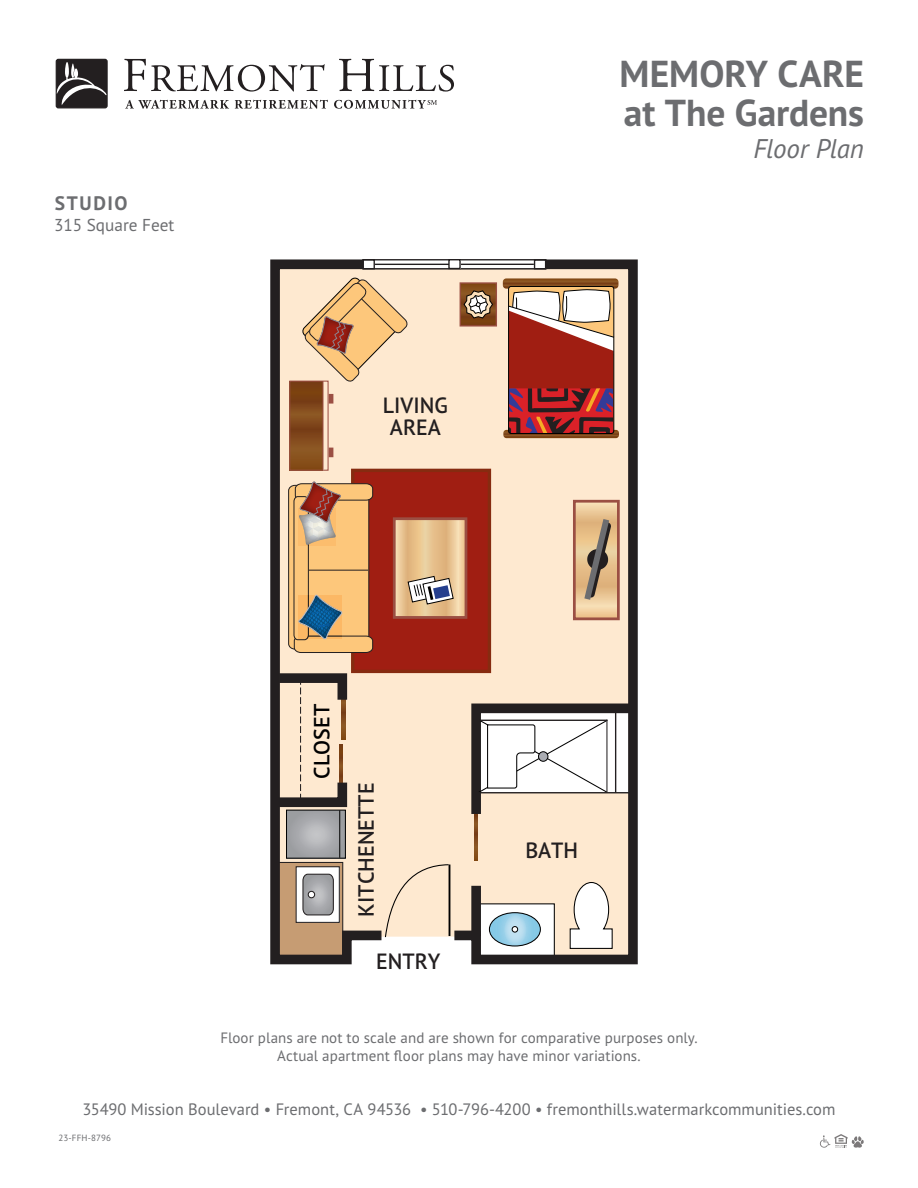
<style>
.page{position:relative;width:918px;height:1188px;background:#fff}
.page>*{position:absolute;margin:0;border:0;box-sizing:border-box;transform-origin:0 0}
.t1{font:700 37.5px "PT Sans Pro";color:#6c6d70}
.t2{font:italic 27px "PT Sans Pro";letter-spacing:-.01em;color:#6c6d70}
.t3{font:600 22.05px/22px "PT Sans Pro";color:#231f20;text-align:center}
.t4{font:600 22.05px "PT Sans Pro";color:#000}
.t5{font:700 19.5px "PT Sans Pro";letter-spacing:.085em;color:#6c6d70}
.FP_apt_description{font:17.25px "PT Sans Pro";color:#6c6d70}
.t6{font:16.5px "PT Sans Pro";color:#6c6d70}
.t7{font:15px/18px "PT Sans Pro";letter-spacing:.005em;color:#6c6d70;text-align:center}
.t8{font:9px "PT Sans Pro";letter-spacing:.015em;color:#6c6d70}
</style>
<div class="page">
<div style="left:56px;top:59px;width:51px;height:49px;background:#231f20;border-radius:2px"></div>
<div style="left:56px;top:59px;width:52px;height:49px;border:1px solid #231f20;border-radius:2px"></div>
<svg style="left:56px;top:62px;width:52px;height:43px"></svg>
<svg style="left:124px;top:59px;width:201px;height:33px"></svg>
<svg style="left:339px;top:59px;width:115px;height:33px"></svg>
<svg style="left:125px;top:100px;width:104px;height:9px"></svg>
<svg style="left:235px;top:100px;width:93px;height:9px"></svg>
<svg style="left:334px;top:100px;width:103px;height:9px"></svg>
<svg style="left:820px;top:1134px;width:44px;height:14px"></svg>
<svg style="left:270px;top:259px;width:368px;height:706px"></svg>
<div style="left:471px;top:886px;width:10px;height:50px;background:#231f20"></div>
<svg style="left:270px;top:668px;width:82px;height:144px"></svg>
<svg style="left:274px;top:861px;width:70px;height:100px"></svg>
<div style="left:308px;top:891px;width:7px;height:7px;background:#fff;border-radius:50%"></div>
<div style="left:308px;top:891px;width:7px;height:7px;border:1px solid #231f20;border-radius:50%"></div>
<svg style="left:288px;top:812px;width:56px;height:45px"></svg>
<div style="left:286px;top:810px;width:60px;height:49px;border:1px solid #000"></div>
<hr style="left:339px;top:810px;width:1px;height:48px;background:#000">
<div style="left:489px;top:912px;width:52px;height:35px;border:1px solid #000;border-radius:50%"></div>
<svg style="left:489px;top:913px;width:51px;height:33px"></svg>
<svg style="left:569px;top:881px;width:44px;height:68px"></svg>
<svg style="left:384px;top:864px;width:66px;height:74px"></svg>
<hr style="left:449px;top:865px;width:1px;height:71px;background:#000">
<svg style="left:467px;top:699px;width:171px;height:125px"></svg>
<hr style="left:615px;top:709px;width:1px;height:84px;background:#231f20">
<hr style="left:477px;top:720px;width:130px;height:1px;background:#231f20">
<hr style="left:475px;top:792px;width:155px;height:1px;background:#231f20">
<hr style="left:606px;top:720px;width:1px;height:72px;background:#231f20">
<svg style="left:364px;top:261px;width:180px;height:6px"></svg>
<div style="left:362px;top:259px;width:184px;height:10px;border:1px solid #231f20"></div>
<div style="left:362px;top:259px;width:13px;height:10px;border:1px solid #231f20"></div>
<div style="left:534px;top:259px;width:12px;height:10px;border:1px solid #231f20"></div>
<hr style="left:375px;top:264px;width:159px;height:1px;background:#231f20">
<div style="left:449px;top:260px;width:11px;height:9px;background:#fff"></div>
<div style="left:448px;top:259px;width:13px;height:10px;border:1px solid #231f20"></div>
<svg style="left:503px;top:278px;width:116px;height:160px"></svg>
<div style="left:508px;top:286px;width:106px;height:148px;border:1px solid #000;border-radius:3px"></div>
<div style="left:460px;top:283px;width:36px;height:43px;background:#804714"></div>
<div style="left:460px;top:282px;width:37px;height:45px;border:1px solid #9b4f43"></div>
<svg style="left:463px;top:290px;width:30px;height:29px"></svg>
<svg style="left:291px;top:383px;width:31px;height:86px"></svg>
<svg style="left:329px;top:448px;width:4px;height:9px"></svg>
<hr style="left:329px;top:394px;width:4px;height:10px;background:#9b4f43">
<div style="left:289px;top:381px;width:40px;height:90px;border:1px solid #9b4f43"></div>
<hr style="left:322px;top:381px;width:1px;height:89px;background:#9b4f43">
<div style="left:353px;top:470px;width:136px;height:201px;background:#a01e12"></div>
<div style="left:351px;top:469px;width:140px;height:204px;border:3px solid #862b10"></div>
<svg style="left:301px;top:277px;width:107px;height:106px"></svg>
<svg style="left:577px;top:504px;width:39px;height:112px"></svg>
<div style="left:573px;top:500px;width:47px;height:120px;border:3px solid #9b4f43"></div>
<svg style="left:584px;top:519px;width:27px;height:81px"></svg>
<svg style="left:288px;top:481px;width:85px;height:172px"></svg>
<svg style="left:397px;top:521px;width:66px;height:94px"></svg>
<div style="left:393px;top:517px;width:74px;height:102px;border:3px solid #9b4f43"></div>
<svg style="left:408px;top:576px;width:46px;height:28px"></svg>
<p class="t5" style="left:55px;top:191px;width:74px">STUDIO</p>
<p class="FP_apt_description" style="left:54px;top:214px;width:122px">315 Square Feet</p>
<p class="t3" style="left:383px;top:393px;width:66px">LIVING<br>AREA</p>
<p class="t1" style="left:620px;top:50px;width:246px">MEMORY CARE</p>
<p class="t1" style="left:624px;top:88px;width:242px">at The Gardens</p>
<p class="t2" style="left:754px;top:131px;width:112px">Floor Plan</p>
<p class="t4" style="left:307px;top:779px;width:76px;rotate:-90deg">CLOSET</p>
<p class="t3" style="left:355px;top:917px;width:136px;rotate:-90deg">KITCHENETTE</p>
<p class="t3" style="left:376px;top:950px;width:66px">ENTRY</p>
<p class="t3" style="left:525px;top:838px;width:54px">BATH</p>
<p class="t7" style="left:220px;top:1028px;width:479px">Floor plans are not to scale and are shown for comparative purposes only.<br>Actual apartment floor plans may have minor variations.</p>
<p class="t6" style="left:82px;top:1098px;width:755px">35490 Mission Boulevard • Fremont, CA 94536 • 510-796-4200 • fremonthills.watermarkcommunities.com</p>
<p class="t8" style="left:59px;top:1132px;width:54px">23-FFH-8796</p>
</div>
